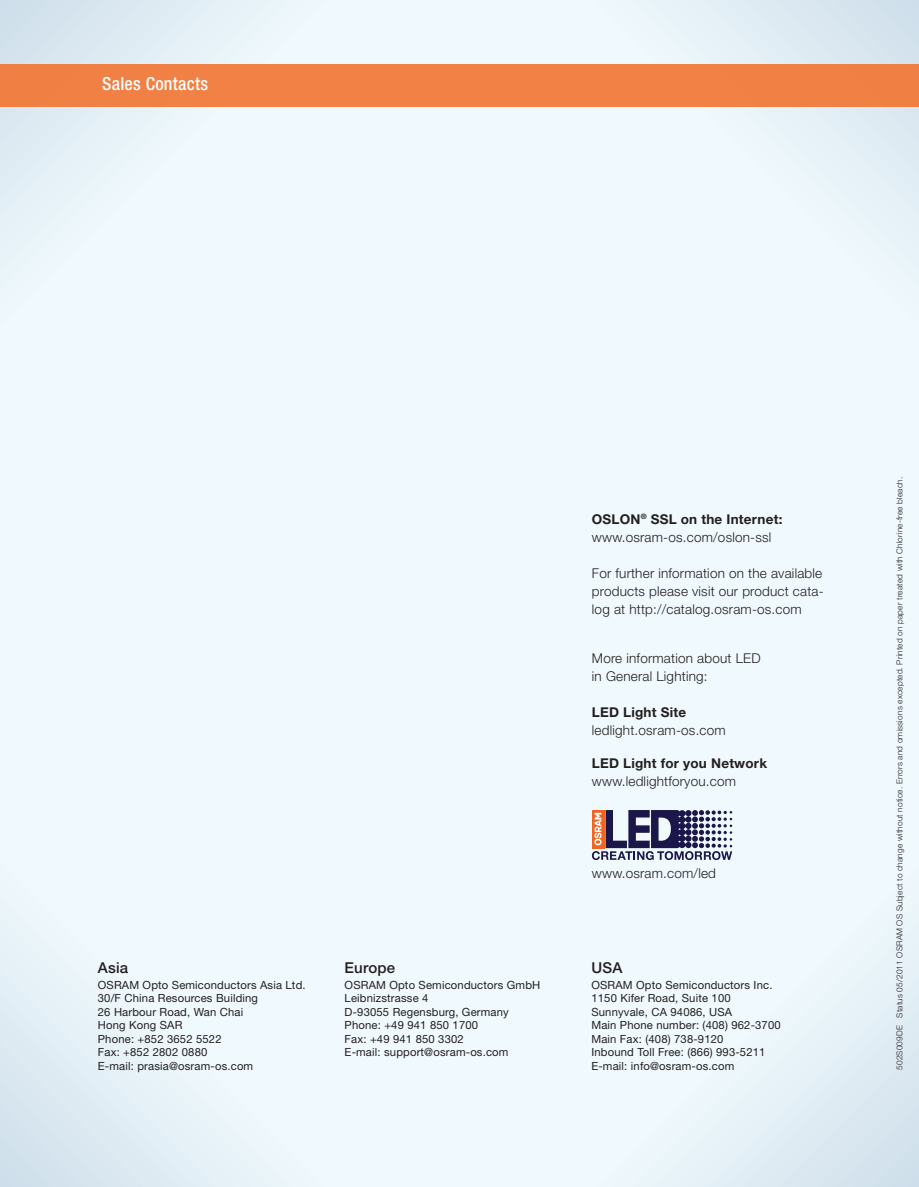
<style>
.page{position:relative;width:919px;height:1187px;background:#fff}
.page>*{position:absolute;margin:0;border:0;box-sizing:border-box;transform-origin:0 0}
.t1{font:500 condensed 18px "Helvetica Neue LT Pro";letter-spacing:.015em;color:#fff}
.t2{font:500 15px "Helvetica Neue LT Pro";letter-spacing:.015em;color:#231f20}
.t3{font:300 13.5px/18px "Helvetica Neue LT Pro";letter-spacing:.015em;color:#231f20}
.t4{font:700 13.5px "Helvetica Neue LT Pro";letter-spacing:.015em;color:#231f20}
.t5{font:11.25px/13.5px "Helvetica Neue LT Pro";letter-spacing:.015em;color:#231f20}
.t6{font:300 8.25px "Helvetica Neue LT Pro";letter-spacing:.02em;color:#231f20}
.s1{font-weight:700}
</style>
<div class="page">
<div style="left:0;top:0;width:918px;height:1186px;background:#f0f9fd"></div>
<svg style="left:0;top:0;width:384px;height:232px"></svg>
<svg style="left:591px;top:811px;width:327px;height:375px"></svg>
<svg style="left:537px;top:0;width:381px;height:228px"></svg>
<svg style="left:0;top:956px;width:230px;height:230px"></svg>
<div style="left:0;top:64px;width:918px;height:42px;background:#f28145"></div>
<svg style="left:592px;top:810px;width:140px;height:50px"></svg>
<h1 class="t1" style="left:102px;top:73px;width:107px">Sales Contacts</h1>
<h2 class="t2" style="left:98px;top:958px;width:32px">Asia</h2>
<p class="t5" style="left:98px;top:977px;width:209px">OSRAM Opto Semiconductors Asia Ltd.<br>30/F China Resources Building<br>26 Harbour Road, Wan Chai<br>Hong Kong SAR<br>Phone: +852 3652 5522<br>Fax: +852 2802 0880<br>E-mail: prasia@osram-os.com</p>
<h2 class="t2" style="left:344px;top:958px;width:52px">Europe</h2>
<p class="t5" style="left:344px;top:977px;width:197px">OSRAM Opto Semiconductors GmbH<br>Leibnizstrasse 4<br>D-93055 Regensburg, Germany<br>Phone: +49 941 850 1700<br>Fax: +49 941 850 3302<br>E-mail: support@osram-os.com</p>
<p class="t3" style="left:592px;top:510px;width:192px"><span class="s1">OSLON</span><sup>®</sup> <span class="s1">SSL on the Internet: </span>www.osram-os.com/oslon-ssl</p>
<p class="t3" style="left:592px;top:564px;width:233px;text-align:justify">For further information on the available products please visit our product cata&shy;log at http://catalog.osram-os.com</p>
<p class="t3" style="left:592px;top:648px;width:170px">More information about LED in General Lighting:</p>
<p class="t4" style="left:592px;top:703px;width:96px">LED Light Site</p>
<p class="t3" style="left:592px;top:720px;width:135px">ledlight.osram-os.com</p>
<p class="t4" style="left:592px;top:754px;width:177px">LED Light for you Network</p>
<p class="t3" style="left:592px;top:771px;width:146px">www.ledlightforyou.com</p>
<p class="t3" style="left:592px;top:863px;width:126px">www.osram.com/led</p>
<h2 class="t2" style="left:591px;top:958px;width:33px">USA</h2>
<p class="t5" style="left:591px;top:977px;width:191px">OSRAM Opto Semiconductors Inc.<br>1150 Kifer Road, Suite 100<br>Sunnyvale, CA 94086, USA<br>Main Phone number: (408) 962-3700<br>Main Fax: (408) 738-9120<br>Inbound Toll Free: (866) 993-5211<br>E-mail: info@osram-os.com</p>
<p class="t6" style="left:894px;top:1069px;width:594px;rotate:-90deg">502S009DE Status 05/2011 OSRAM OS Subject to change without notice. Errors and omissions excepted. Printed on paper treated with Chlorine-free bleach.</p>
</div>
